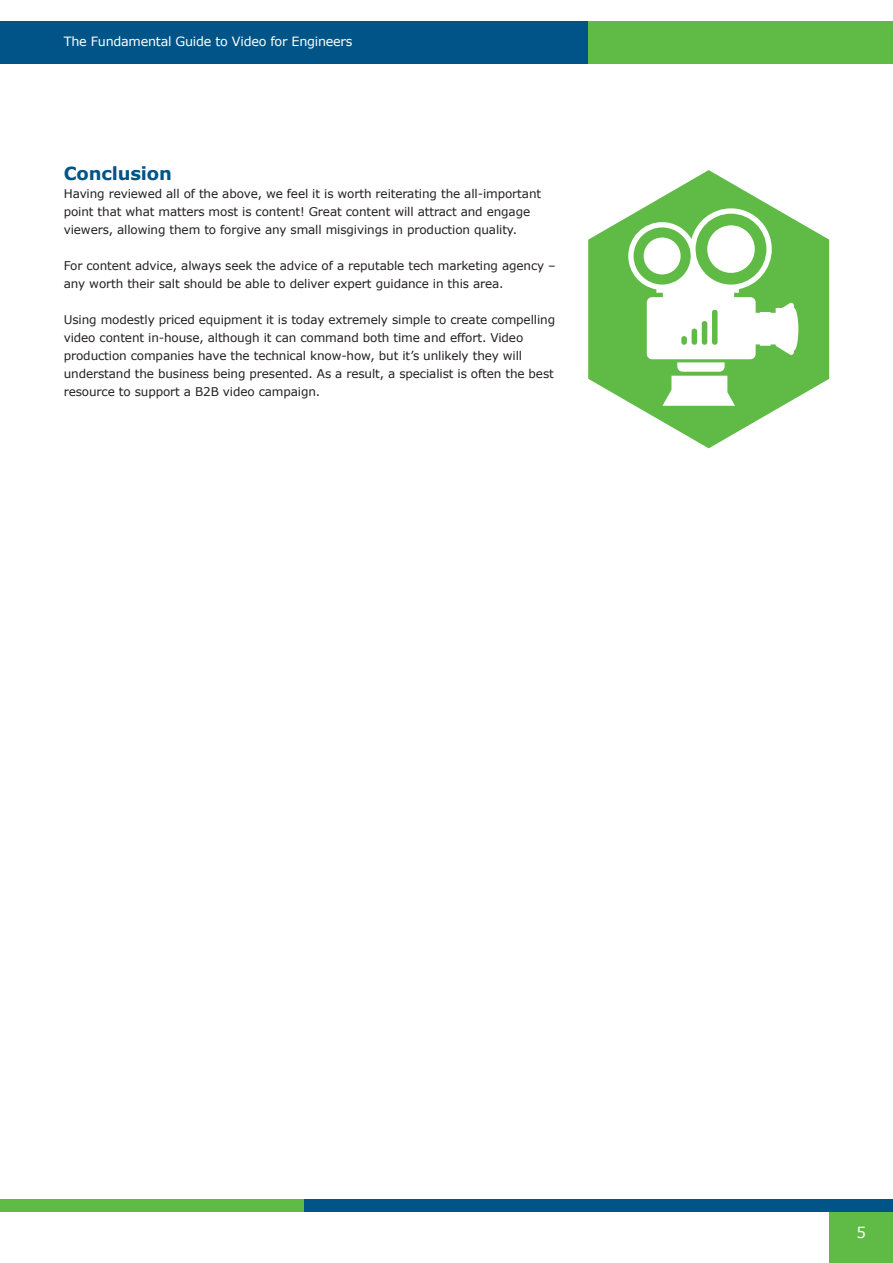
<style>
.page{position:relative;width:893px;height:1263px;background:#fff}
.page>*{position:absolute;margin:0;border:0;box-sizing:border-box;transform-origin:0 0}
.t1{font:700 18px "Verdana";letter-spacing:-.01em;color:#005487}
.t2{font:15px "Verdana";color:#fff}
.t3{font:12.75px "Verdana";letter-spacing:-.02em;color:#fff}
.t4{font:12px/18px "Verdana";letter-spacing:-.01em;color:#231f20}
</style>
<div class="page">
<div style="left:829px;top:1200px;width:64px;height:63px;background:#60bb46"></div>
<div style="left:0;top:21px;width:588px;height:43px;background:#005487"></div>
<div style="left:588px;top:21px;width:305px;height:43px;background:#60bb46"></div>
<div style="left:0;top:1199px;width:305px;height:13px;background:#60bb46"></div>
<div style="left:305px;top:1199px;width:588px;height:13px;background:#005487"></div>
<svg style="left:588px;top:170px;width:241px;height:278px"></svg>
<svg style="left:628px;top:208px;width:170px;height:198px"></svg>
<div style="left:644px;top:238px;width:37px;height:36px;background:#fff;border-radius:50%"></div>
<div style="left:707px;top:225px;width:48px;height:48px;background:#fff;border-radius:50%"></div>
<p class="t3" style="left:64px;top:33px;width:290px">The Fundamental Guide to Video for Engineers</p>
<h1 class="t1" style="left:64px;top:162px;width:110px">Conclusion</h1>
<p class="t4" style="left:64px;top:185px;width:479px">Having reviewed all of the above, we feel it is worth reiterating the all-important point that what matters most is content! Great content will attract and engage viewers, allowing them to forgive any small misgivings in production quality.</p>
<p class="t4" style="left:64px;top:257px;width:494px">For content advice, always seek the advice of a reputable tech marketing agency – any worth their salt should be able to deliver expert guidance in this area.</p>
<p class="t4" style="left:64px;top:311px;width:493px">Using modestly priced equipment it is today extremely simple to create compelling video content in-house, although it can command both time and effort. Video production companies have the technical know-how, but it’s unlikely they will understand the business being presented. As a result, a specialist is often the best resource to support a B2B video campaign.</p>
<p class="t2" style="left:856px;top:1223px;width:11px">5</p>
</div>
